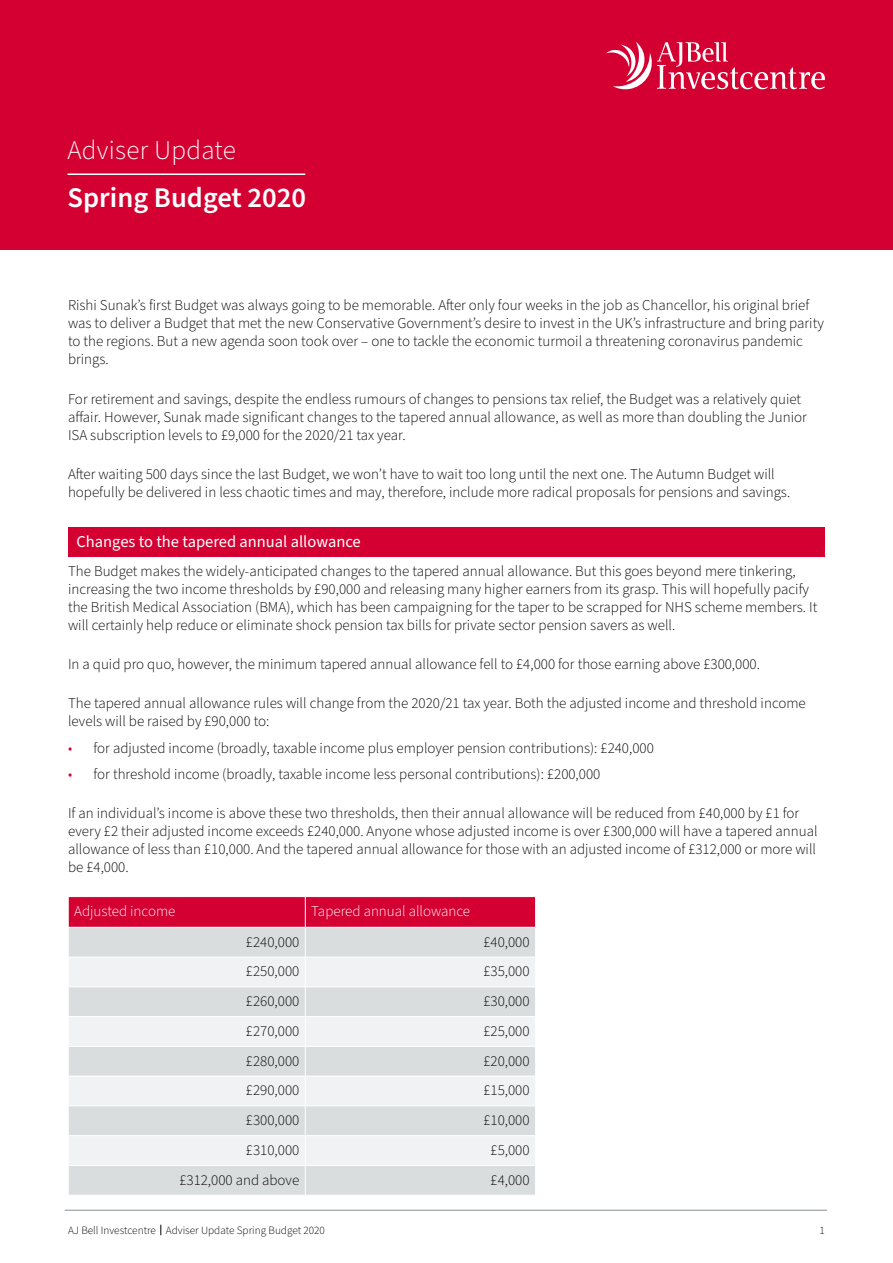
<style>
.page{position:relative;width:893px;height:1263px;background:#fff}
.page>*{position:absolute;margin:0;border:0;box-sizing:border-box;transform-origin:0 0}
.t1{font:600 28.5px "Source Sans Pro";color:#fff}
.t2{font:300 27px "Source Sans Pro";letter-spacing:.01em;color:#fff}
.t3{font:16.5px "Source Sans Pro";color:#fff}
.t4{font:300 15px/18px "Source Sans Pro";color:#000}
.t5{font:300 15px "Source Sans Pro";color:#fff}
.t6{font:300 11.25px "Source Sans Pro";color:#000}
.s1{color:#d50032}
</style>
<div class="page">
<div style="left:0;top:0;width:893px;height:249px;background:#d50032"></div>
<svg style="left:606px;top:42px;width:219px;height:48px"></svg>
<hr style="left:65px;top:1210px;width:762px;height:1px;background:#888f95">
<hr style="left:68px;top:173px;width:237px;height:2px;background:#fff">
<div style="left:68px;top:527px;width:756px;height:30px;background:#d50032"></div>
<div style="left:69px;top:897px;width:466px;height:30px;background:#d50032"></div>
<div style="left:69px;top:928px;width:466px;height:267px;background:#daddde"></div>
<svg style="left:69px;top:958px;width:466px;height:207px;fill:#f1f2f3"></svg>
<hr style="left:305px;top:927px;width:1px;height:30px;background:#fff">
<hr style="left:68px;top:957px;width:237px;height:1px;background:#fff">
<hr style="left:305px;top:957px;width:231px;height:1px;background:#fff">
<hr style="left:305px;top:957px;width:1px;height:30px;background:#fff">
<hr style="left:68px;top:986px;width:237px;height:1px;background:#fff">
<hr style="left:305px;top:986px;width:231px;height:1px;background:#fff">
<hr style="left:68px;top:1016px;width:237px;height:1px;background:#fff">
<hr style="left:305px;top:1016px;width:231px;height:1px;background:#fff">
<svg style="left:305px;top:987px;width:1px;height:59px"></svg>
<hr style="left:68px;top:1046px;width:237px;height:1px;background:#fff">
<hr style="left:305px;top:1046px;width:231px;height:1px;background:#fff">
<hr style="left:305px;top:1046px;width:1px;height:30px;background:#fff">
<hr style="left:68px;top:1076px;width:237px;height:1px;background:#fff">
<hr style="left:305px;top:1076px;width:231px;height:1px;background:#fff">
<hr style="left:305px;top:1076px;width:1px;height:30px;background:#fff">
<hr style="left:68px;top:1105px;width:237px;height:1px;background:#fff">
<hr style="left:305px;top:1105px;width:231px;height:1px;background:#fff">
<hr style="left:68px;top:1135px;width:237px;height:1px;background:#fff">
<hr style="left:305px;top:1135px;width:231px;height:1px;background:#fff">
<svg style="left:305px;top:1106px;width:1px;height:59px"></svg>
<hr style="left:68px;top:1165px;width:237px;height:1px;background:#fff">
<hr style="left:305px;top:1165px;width:231px;height:1px;background:#fff">
<hr style="left:305px;top:1165px;width:1px;height:30px;background:#fff">
<hr style="left:305px;top:897px;width:1px;height:30px;background:#fff">
<h2 class="t2" style="left:68px;top:132px;width:170px">Adviser Update</h2>
<h1 class="t1" style="left:68px;top:178px;width:240px">Spring Budget 2020</h1>
<p class="t4" style="left:68px;top:297px;width:757px">Rishi Sunak’s first Budget was always going to be memorable. After only four weeks in the job as Chancellor, his original brief was to deliver a Budget that met the new Conservative Government’s desire to invest in the UK’s infrastructure and bring parity to the regions. But a new agenda soon took over – one to tackle the economic turmoil a threatening coronavirus pandemic brings.</p>
<p class="t4" style="left:68px;top:390px;width:740px">For retirement and savings, despite the endless rumours of changes to pensions tax relief, the Budget was a relatively quiet affair. However, Sunak made significant changes to the tapered annual allowance, as well as more than doubling the Junior<br>ISA subscription levels to £9,000 for the 2020/21 tax year.</p>
<p class="t4" style="left:68px;top:465px;width:724px">After waiting 500 days since the last Budget, we won’t have to wait too long until the next one. The Autumn Budget will hopefully be delivered in less chaotic times and may, therefore, include more radical proposals for pensions and savings.</p>
<p class="t3" style="left:77px;top:531px;width:286px">Changes to the tapered annual allowance</p>
<p class="t4" style="left:68px;top:562px;width:751px">The Budget makes the widely-anticipated changes to the tapered annual allowance. But this goes beyond mere tinkering, increasing the two income thresholds by £90,000 and releasing many higher earners from its grasp. This will hopefully pacify the British Medical Association (BMA), which has been campaigning for the taper to be scrapped for NHS scheme members. It will certainly help reduce or eliminate shock pension tax bills for private sector pension savers as well.</p>
<p class="t4" style="left:68px;top:655px;width:693px">In a quid pro quo, however, the minimum tapered annual allowance fell to £4,000 for those earning above £300,000.</p>
<p class="t4" style="left:68px;top:694px;width:739px">The tapered annual allowance rules will change from the 2020/21 tax year. Both the adjusted income and threshold income levels will be raised by £90,000 to:</p>
<p class="t4" style="left:68px;top:739px;width:587px"><span class="s1">•</span> for adjusted income (broadly, taxable income plus employer pension contributions): £240,000</p>
<p class="t4" style="left:68px;top:766px;width:534px"><span class="s1">•</span> for threshold income (broadly, taxable income less personal contributions): £200,000</p>
<p class="t4" style="left:68px;top:805px;width:751px">If an individual’s income is above these two thresholds, then their annual allowance will be reduced from £40,000 by £1 for every £2 their adjusted income exceeds £240,000. Anyone whose adjusted income is over £300,000 will have a tapered annual allowance of less than £10,000. And the tapered annual allowance for those with an adjusted income of £312,000 or more will be £4,000.</p>
<p class="t5" style="left:74px;top:901px;width:103px">Adjusted income</p>
<p class="t5" style="left:311px;top:901px;width:160px">Tapered annual allowance</p>
<p class="t4" style="left:246px;top:933px;width:55px">£240,000</p>
<p class="t4" style="left:483px;top:933px;width:48px">£40,000</p>
<p class="t4" style="left:246px;top:963px;width:55px">£250,000</p>
<p class="t4" style="left:483px;top:963px;width:48px">£35,000</p>
<p class="t4" style="left:246px;top:993px;width:55px">£260,000</p>
<p class="t4" style="left:483px;top:993px;width:48px">£30,000</p>
<p class="t4" style="left:246px;top:1022px;width:55px">£270,000</p>
<p class="t4" style="left:483px;top:1022px;width:48px">£25,000</p>
<p class="t4" style="left:246px;top:1052px;width:55px">£280,000</p>
<p class="t4" style="left:483px;top:1052px;width:48px">£20,000</p>
<p class="t4" style="left:246px;top:1082px;width:55px">£290,000</p>
<p class="t4" style="left:483px;top:1082px;width:48px">£15,000</p>
<p class="t4" style="left:246px;top:1112px;width:55px">£300,000</p>
<p class="t4" style="left:483px;top:1112px;width:48px">£10,000</p>
<p class="t4" style="left:246px;top:1141px;width:55px">£310,000</p>
<p class="t4" style="left:491px;top:1141px;width:41px">£5,000</p>
<p class="t4" style="left:179px;top:1171px;width:121px">£312,000 and above</p>
<p class="t4" style="left:491px;top:1171px;width:41px">£4,000</p>
<p class="t6" style="left:68px;top:1222px;width:258px">AJ Bell Investcentre Adviser Update Spring Budget 2020</p>
<p class="t6" style="left:820px;top:1222px;width:7px">1</p>
</div>
